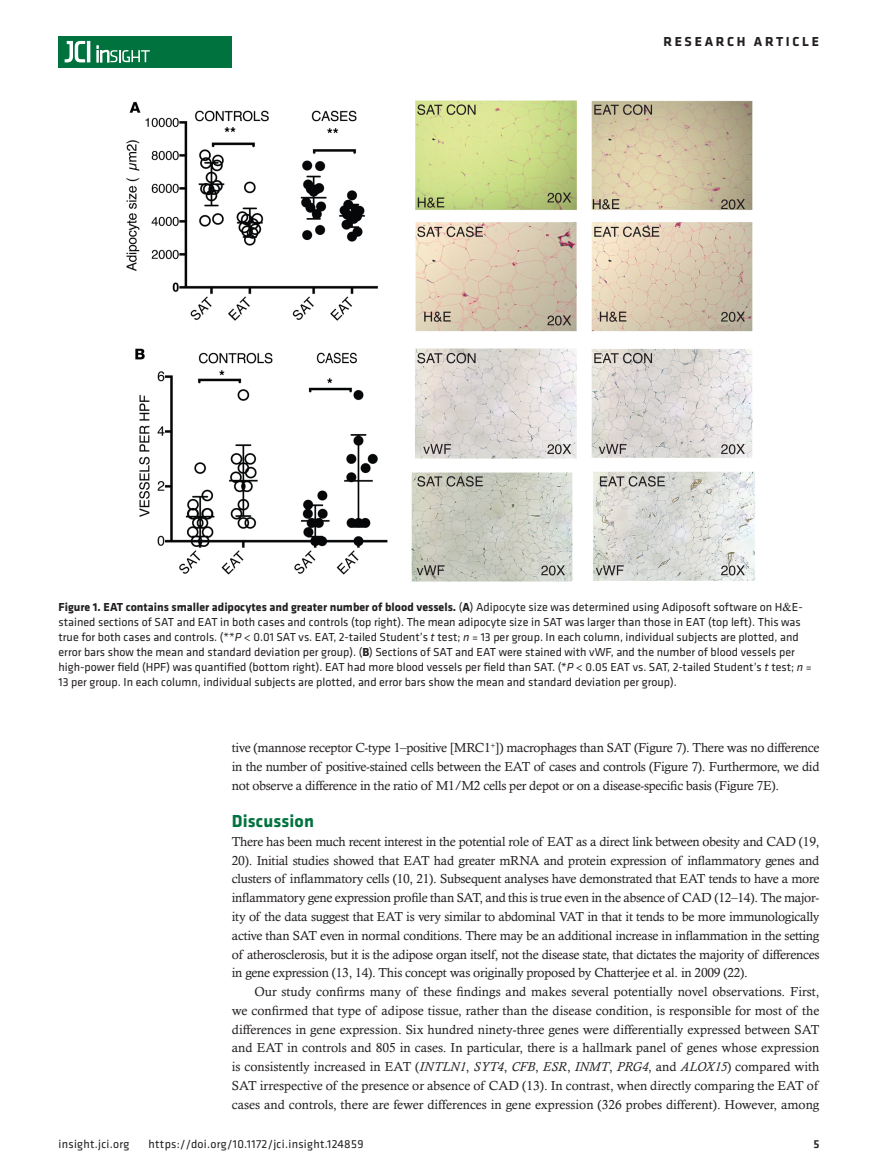
<style>
.page{position:relative;width:878px;height:1175px;background:#fff}
.page>*{position:absolute;margin:0;border:0;box-sizing:border-box;transform-origin:0 0}
.t1{font:700 18px "Klavika";letter-spacing:.01em;color:#00723e}
.t2{font:700 13.5px "Klavika Basic";letter-spacing:.2em;color:#231f20}
.t3{font:13.2px/18.8px "Calisto MT Std";letter-spacing:-.02em;color:#231f20;text-align:justify}
.t4{font:12px/15px "Klavika Basic";color:#231f20}
.t5{font:12px "Klavika Basic";letter-spacing:.025em;color:#231f20}
.t6{font:500 12px "Klavika Basic";color:#231f20}
.s1{font-weight:700}
.s2{font-family:"Times New Roman"}
.s3{font-style:italic}
</style>
<div class="page">
<div style="left:59px;top:36px;width:173px;height:31px;background:#00723e"></div>
<hr style="left:87px;top:41px;width:3px;height:21px;background:#fff">
<svg style="left:64px;top:41px;width:21px;height:22px"></svg>
<svg style="left:97px;top:46px;width:53px;height:16px"></svg>
<img style="left:126px;top:100px;width:629px;height:482px">
<p class="t2" style="left:663px;top:32px;width:157px">RESEARCH ARTICLE</p>
<p class="t4" style="left:59px;top:599px;width:755px"><span class="s1">Figure 1. EAT contains smaller adipocytes and greater number of blood vessels.</span> (<span class="s1">A</span>) Adipocyte size was determined using Adiposoft software on H<span class="s2">&amp;</span>E&shy;stained sections of SAT and EAT in both cases and controls (top right). The mean adipocyte size in SAT was larger than those in EAT (top left). This was true for both cases and controls. (**<span class="s3">P</span> &lt; 0.01 SAT vs. EAT, 2-tailed Student’s <span class="s3">t</span> test; <span class="s3">n</span> = 13 per group. In each column, individual subjects are plotted, and error bars show the mean and standard deviation per group). (<span class="s1">B</span>) Sections of SAT and EAT were stained with vWF, and the number of blood vessels per high-power field (HPF) was quantified (bottom right). EAT had more blood vessels per field than SAT. (*<span class="s3">P</span> &lt; 0.05 EAT vs. SAT, 2-tailed Student’s <span class="s3">t</span> test; <span class="s3">n</span> = 13 per group. In each column, individual subjects are plotted, and error bars show the mean and standard deviation per group).</p>
<p class="t3" style="left:232px;top:738px;width:589px">tive (mannose receptor C-type 1–positive [MRC1<sup>+</sup>]) macrophages than SAT (Figure 7). There was no difference in the number of positive-stained cells between the EAT of cases and controls (Figure 7). Furthermore, we did not observe a difference in the ratio of M1/M2 cells per depot or on a disease-specific basis (Figure 7E).</p>
<h1 class="t1" style="left:232px;top:808px;width:84px">Discussion</h1>
<p class="t3" style="left:232px;top:832px;width:589px">There has been much recent interest in the potential role of EAT as a direct link between obesity and CAD (19, 20). Initial studies showed that EAT had greater mRNA and protein expression of inflammatory genes and clusters of inflammatory cells (10, 21). Subsequent analyses have demonstrated that EAT tends to have a more inflammatory gene expression profile than SAT, and this is true even in the absence of CAD (12–14). The major&shy;ity of the data suggest that EAT is very similar to abdominal VAT in that it tends to be more immunologically active than SAT even in normal conditions. There may be an additional increase in inflammation in the setting of atherosclerosis, but it is the adipose organ itself, not the disease state, that dictates the majority of differences in gene expression (13, 14). This concept was originally proposed by Chatterjee et al. in 2009 (22).</p>
<p class="t3" style="left:232px;top:982px;width:589px;text-indent:23px">Our study confirms many of these findings and makes several potentially novel observations. First, we confirmed that type of adipose tissue, rather than the disease condition, is responsible for most of the differences in gene expression. Six hundred ninety-three genes were differentially expressed between SAT and EAT in controls and 805 in cases. In particular, there is a hallmark panel of genes whose expression is consistently increased in EAT (<span class="s3">INTLN1</span>, <span class="s3">SYT4</span>, <span class="s3">CFB</span>, <span class="s3">ESR</span>, <span class="s3">INMT</span>, <span class="s3">PRG4</span>, and <span class="s3">ALOX15</span>) compared with SAT irrespective of the presence or absence of CAD (13). In contrast, when directly comparing the EAT of cases and controls, there are fewer differences in gene expression (326 probes different). However, among</p>
<p class="t5" style="left:58px;top:1135px;width:72px">insight.jci.org</p>
<p class="t5" style="left:148px;top:1135px;width:216px">https://doi.org/10.1172/jci.insight.124859</p>
<p class="t6" style="left:813px;top:1135px;width:8px">5</p>
</div>
